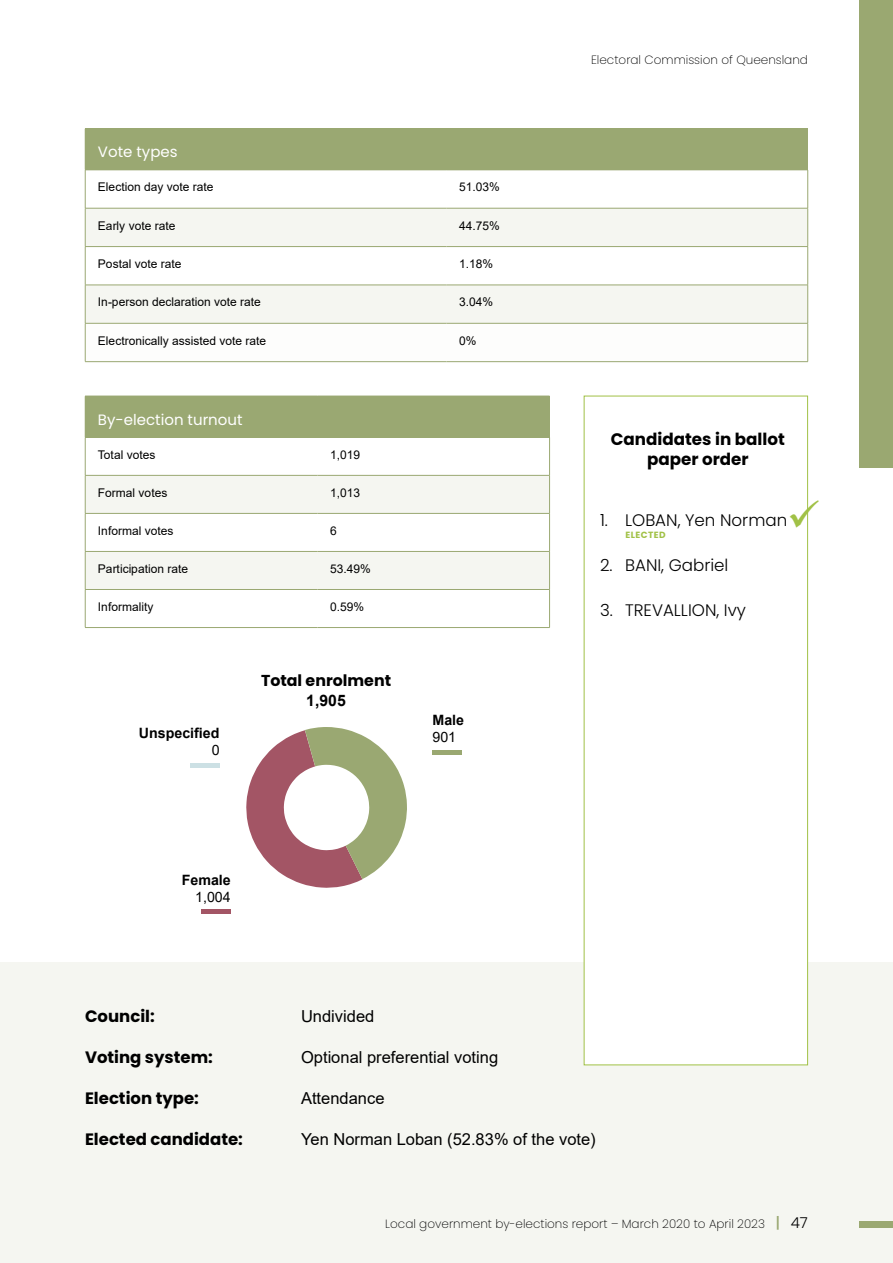
<style>
.page{position:relative;width:893px;height:1263px;background:#fff}
.page>*{position:absolute;margin:0;border:0;box-sizing:border-box;transform-origin:0 0}
.t1{font:300 16.65px "Poppins";color:#000}
.t2{font:700 16.65px/20.1px "Poppins";color:#000;text-align:center}
.Body{font:16.5px "Arial";color:#000}
.Body-2{font:700 16.5px "Poppins";color:#000}
.Body-3{font:700 15.75px "Poppins";color:#000}
.Body-4{font:700 15.75px "Arial";color:#000}
.Table_-_Header_1{font:15px "Poppins";color:#fff}
.Body-5{font:700 14.25px "Arial";color:#000}
.Body-6{font:14.25px "Arial";color:#000}
.Table_-_Body{font:12px "Arial";color:#000}
.t3{font:200 12px "Poppins";color:#000}
.elected_-_word{font:700 9px "Poppins";letter-spacing:.05em;color:#a1c146}
.s1{font-weight:500;font-size:15px;color:#9aa872}
.s2{font-weight:300;font-size:15px}
</style>
<div class="page">
<div style="left:0;top:962px;width:893px;height:301px;background:#f5f6f1"></div>
<div style="left:859px;top:0;width:34px;height:468px;background:#9aa871"></div>
<div style="left:859px;top:1221px;width:34px;height:7px;background:#9aa871"></div>
<div style="left:85px;top:396px;width:465px;height:41px;background:#9aa872"></div>
<svg style="left:86px;top:476px;width:463px;height:113px;fill:#f5f6f1"></svg>
<hr style="left:85px;top:627px;width:232px;height:1px;background:#9aa872">
<hr style="left:85px;top:437px;width:232px;height:1px;background:#9aa872">
<hr style="left:317px;top:437px;width:233px;height:1px;background:#9aa872">
<hr style="left:317px;top:627px;width:233px;height:1px;background:#9aa872">
<hr style="left:85px;top:437px;width:1px;height:38px;background:#9aa872">
<hr style="left:85px;top:475px;width:232px;height:1px;background:#9aa872">
<hr style="left:85px;top:475px;width:1px;height:38px;background:#9aa872">
<hr style="left:317px;top:475px;width:233px;height:1px;background:#9aa872">
<hr style="left:85px;top:513px;width:232px;height:1px;background:#9aa872">
<hr style="left:85px;top:514px;width:1px;height:37px;background:#9aa872">
<hr style="left:317px;top:513px;width:233px;height:1px;background:#9aa872">
<hr style="left:85px;top:551px;width:232px;height:1px;background:#9aa872">
<hr style="left:85px;top:552px;width:1px;height:37px;background:#9aa872">
<hr style="left:317px;top:551px;width:233px;height:1px;background:#9aa872">
<hr style="left:85px;top:589px;width:232px;height:1px;background:#9aa872">
<hr style="left:85px;top:590px;width:1px;height:37px;background:#9aa872">
<hr style="left:317px;top:589px;width:233px;height:1px;background:#9aa872">
<hr style="left:549px;top:437px;width:1px;height:38px;background:#9aa872">
<hr style="left:549px;top:475px;width:1px;height:38px;background:#9aa872">
<hr style="left:549px;top:514px;width:1px;height:37px;background:#9aa872">
<hr style="left:549px;top:552px;width:1px;height:37px;background:#9aa872">
<hr style="left:549px;top:590px;width:1px;height:37px;background:#9aa872">
<div style="left:584px;top:396px;width:224px;height:669px;background:#fff"></div>
<div style="left:584px;top:396px;width:224px;height:669px;border:1px solid #a1c146"></div>
<div style="left:85px;top:129px;width:723px;height:41px;background:#9aa872"></div>
<svg style="left:86px;top:209px;width:721px;height:114px;fill:#f5f6f1"></svg>
<hr style="left:85px;top:128px;width:361px;height:1px;background:#9aa872">
<hr style="left:446px;top:128px;width:362px;height:1px;background:#9aa872">
<hr style="left:85px;top:170px;width:361px;height:1px;background:#9aa872">
<hr style="left:446px;top:170px;width:362px;height:1px;background:#9aa872">
<hr style="left:85px;top:170px;width:1px;height:38px;background:#9aa872">
<hr style="left:807px;top:170px;width:1px;height:38px;background:#9aa872">
<hr style="left:85px;top:208px;width:361px;height:1px;background:#9aa872">
<hr style="left:85px;top:208px;width:1px;height:38px;background:#9aa872">
<hr style="left:446px;top:208px;width:362px;height:1px;background:#9aa872">
<hr style="left:807px;top:208px;width:1px;height:38px;background:#9aa872">
<hr style="left:85px;top:246px;width:361px;height:1px;background:#9aa872">
<hr style="left:85px;top:247px;width:1px;height:38px;background:#9aa872">
<hr style="left:446px;top:246px;width:362px;height:1px;background:#9aa872">
<hr style="left:807px;top:247px;width:1px;height:38px;background:#9aa872">
<hr style="left:85px;top:285px;width:361px;height:1px;background:#9aa872">
<hr style="left:85px;top:285px;width:1px;height:38px;background:#9aa872">
<hr style="left:446px;top:285px;width:362px;height:1px;background:#9aa872">
<hr style="left:807px;top:285px;width:1px;height:38px;background:#9aa872">
<hr style="left:85px;top:323px;width:361px;height:1px;background:#9aa872">
<hr style="left:85px;top:323px;width:1px;height:38px;background:#9aa872">
<hr style="left:446px;top:323px;width:362px;height:1px;background:#9aa872">
<hr style="left:807px;top:323px;width:1px;height:38px;background:#9aa872">
<hr style="left:85px;top:361px;width:361px;height:1px;background:#9aa872">
<hr style="left:446px;top:361px;width:362px;height:1px;background:#9aa872">
<hr style="left:201px;top:909px;width:30px;height:4px;background:#a35565">
<hr style="left:432px;top:750px;width:30px;height:4px;background:#9aa871">
<hr style="left:190px;top:763px;width:30px;height:4px;background:#cce0e4">
<svg style="left:806px;top:500px;width:3px;height:28px"></svg>
<p class="Table_-_Header_1" style="left:98px;top:143px;width:81px">Vote types</p>
<p class="Table_-_Body" style="left:98px;top:179px;width:117px">Election day vote rate</p>
<p class="Table_-_Body" style="left:459px;top:179px;width:42px">51.03%</p>
<p class="Table_-_Body" style="left:98px;top:217px;width:79px">Early vote rate</p>
<p class="Table_-_Body" style="left:459px;top:217px;width:42px">44.75%</p>
<p class="Table_-_Body" style="left:98px;top:256px;width:85px">Postal vote rate</p>
<p class="Table_-_Body" style="left:459px;top:256px;width:36px">1.18%</p>
<p class="Table_-_Body" style="left:98px;top:294px;width:164px">In-person declaration vote rate</p>
<p class="Table_-_Body" style="left:459px;top:294px;width:36px">3.04%</p>
<p class="Table_-_Body" style="left:98px;top:332px;width:170px">Electronically assisted vote rate</p>
<p class="Table_-_Body" style="left:459px;top:332px;width:19px">0%</p>
<p class="Table_-_Header_1" style="left:98px;top:411px;width:146px">By-election turnout</p>
<p class="Table_-_Body" style="left:98px;top:446px;width:59px">Total votes</p>
<p class="Table_-_Body" style="left:330px;top:446px;width:32px">1,019</p>
<p class="Table_-_Body" style="left:98px;top:484px;width:71px">Formal votes</p>
<p class="Table_-_Body" style="left:330px;top:484px;width:32px">1,013</p>
<p class="Table_-_Body" style="left:98px;top:522px;width:77px">Informal votes</p>
<p class="Table_-_Body" style="left:330px;top:522px;width:8px">6</p>
<p class="Table_-_Body" style="left:98px;top:560px;width:92px">Participation rate</p>
<p class="Table_-_Body" style="left:330px;top:560px;width:42px">53.49%</p>
<p class="Table_-_Body" style="left:98px;top:598px;width:57px">Informality</p>
<p class="Table_-_Body" style="left:330px;top:598px;width:36px">0.59%</p>
<p class="Body-3" style="left:261px;top:671px;width:132px">Total enrolment</p>
<p class="Body-4" style="left:306px;top:689px;width:41px">1,905</p>
<p class="Body-5" style="left:432px;top:710px;width:33px">Male</p>
<p class="Body-5" style="left:139px;top:722px;width:82px">Unspecified</p>
<p class="Body-6" style="left:432px;top:727px;width:25px">901</p>
<p class="Body-6" style="left:212px;top:740px;width:9px">0</p>
<p class="Body-5" style="left:182px;top:870px;width:51px">Female</p>
<p class="Body-6" style="left:195px;top:887px;width:37px">1,004</p>
<p class="t3" style="left:591px;top:53px;width:218px">Electoral Commission of Queensland</p>
<p class="t2" style="left:611px;top:429px;width:175px">Candidates in ballot paper order</p>
<p class="t1" style="left:600px;top:510px;width:189px">1. LOBAN, Yen Norman</p>
<p class="t1" style="left:600px;top:555px;width:130px">2. BANI, Gabriel</p>
<p class="t1" style="left:600px;top:600px;width:147px">3. TREVALLION, Ivy</p>
<p class="elected_-_word" style="left:625px;top:530px;width:42px">ELECTED</p>
<p class="Body-2" style="left:85px;top:1006px;width:71px">Council:</p>
<p class="Body" style="left:301px;top:1005px;width:75px">Undivided</p>
<p class="Body-2" style="left:85px;top:1047px;width:129px">Voting system:</p>
<p class="Body" style="left:301px;top:1046px;width:199px">Optional preferential voting</p>
<p class="Body-2" style="left:85px;top:1089px;width:115px">Election type:</p>
<p class="Body" style="left:301px;top:1087px;width:85px">Attendance</p>
<p class="Body-2" style="left:85px;top:1130px;width:159px">Elected candidate:</p>
<p class="Body" style="left:301px;top:1128px;width:296px">Yen Norman Loban (52.83% of the vote)</p>
<p class="t3" style="left:385px;top:1216px;width:424px">Local government by-elections report – March 2020 to April 2023 <span class="s1">|</span> <span class="s2">47</span></p>
</div>
